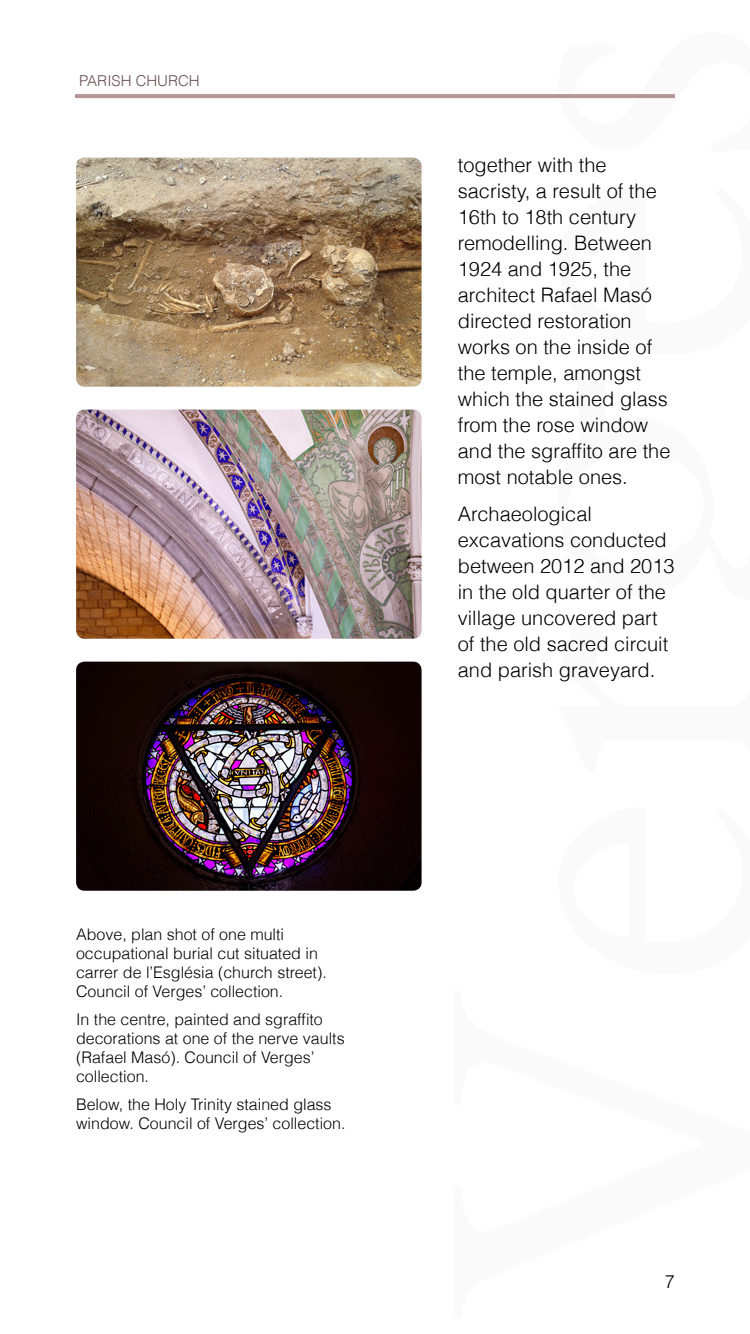
<style>
.page{position:relative;width:750px;height:1334px;background:#fff}
.page>*{position:absolute;margin:0;border:0;box-sizing:border-box;transform-origin:0 0}
.t1{font:449px "Cardo";color:#000}
.t2{font:300 20px/26px "Helvetica";color:#000}
.t3{font:300 18px "Helvetica";color:#000}
.t4{font:300 16px/19.2px "Helvetica";color:#000}
.t5{font:300 15px "Helvetica";color:#6b4f4f}
</style>
<div class="page">
<img style="left:76px;top:158px;width:346px;height:229px">
<img style="left:76px;top:410px;width:346px;height:229px">
<img style="left:76px;top:662px;width:346px;height:229px">
<hr style="left:75px;top:94px;width:600px;height:4px;background:#b89595">
<p class="t5" style="left:79px;top:68px;width:122px">PARISH CHURCH</p>
<p class="t4" style="left:76px;top:923px;width:252px">Above, plan shot of one multi occupational burial cut situated in carrer de l’Església (church street).<br>Council of Verges’ collection.</p>
<p class="t4" style="left:76px;top:1009px;width:270px">In the centre, painted and sgraffito decorations at one of the nerve vaults (Rafael Masó). Council of Verges’ collection.</p>
<p class="t4" style="left:76px;top:1094px;width:271px">Below, the Holy Trinity stained glass window. Council of Verges’ collection.</p>
<h1 class="t1" style="left:249px;top:1320px;width:1305px;rotate:-90deg">Verges</h1>
<p class="t2" style="left:458px;top:151px;width:214px">together with the sacristy, a result of the<br>16th to 18th century remodelling. Between<br>1924 and 1925, the architect Rafael Masó directed restoration works on the inside of the temple, amongst which the stained glass from the rose window and the sgraffito are the most notable ones.</p>
<p class="t2" style="left:458px;top:500px;width:218px">Archaeological excavations conducted between 2012 and 2013 in the old quarter of the village uncovered part of the old sacred circuit and parish graveyard.</p>
<p class="t3" style="left:665px;top:1268px;width:12px">7</p>
</div>
